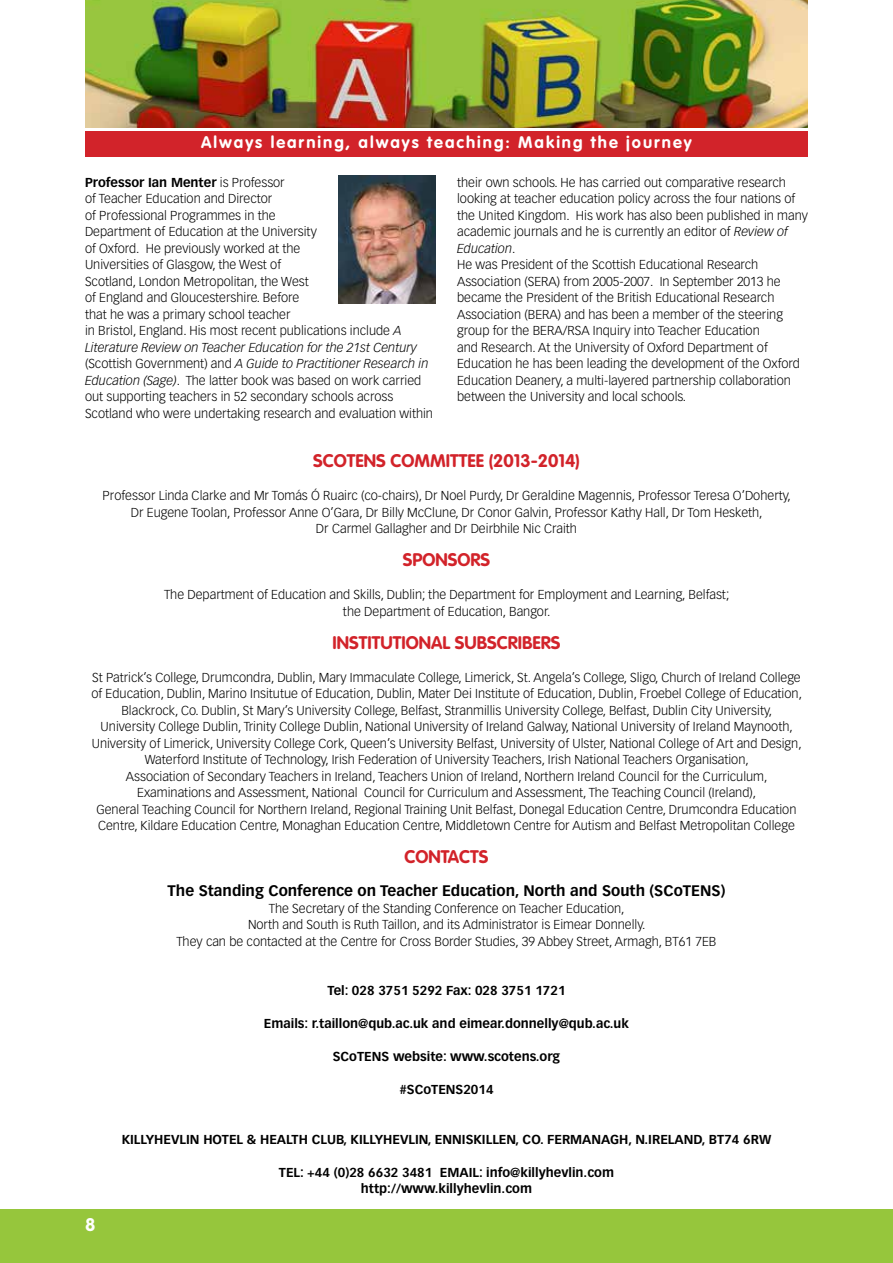
<style>
.page{position:relative;width:893px;height:1263px;background:#fff}
.page>*{position:absolute;margin:0;border:0;box-sizing:border-box;transform-origin:0 0}
.t1{font:700 18px "VAG Rounded";color:#d2232a}
.t2{font:700 18px "VAG Rounded";color:#fff}
.t3{font:700 16.5px "VAG Rounded";letter-spacing:.12em;color:#fff}
.t4{font:700 15px "Vectora LH";color:#000}
.t5{font:300 12.75px/16.5px "Vectora LH";color:#000;text-align:center}
.t6{font:700 12.75px/16.5px "Vectora LH";color:#000;text-align:center}
.s1{font-weight:700}
.s2{font-style:italic}
</style>
<div class="page">
<img style="left:85px;top:0;width:723px;height:127px">
<div style="left:85px;top:132px;width:723px;height:25px;background:#d2232a"></div>
<div style="left:0;top:1210px;width:893px;height:53px;background:#96c63c"></div>
<img style="left:338px;top:176px;width:98px;height:127px">
<p class="t3" style="left:201px;top:133px;width:492px">Always learning, always teaching: Making the journey</p>
<p class="t5" style="left:85px;top:174px;width:350px;text-align:left"><span class="s1">Professor Ian Menter</span> is Professor<br>of Teacher Education and Director<br>of Professional Programmes in the<br>Department of Education at the University<br>of Oxford. He previously worked at the<br>Universities of Glasgow, the West of<br>Scotland, London Metropolitan, the West<br>of England and Gloucestershire. Before<br>that he was a primary school teacher<br>in Bristol, England. His most recent publications include <span class="s2">A Literature Review on Teacher Education for the 21st Century </span>(Scottish Government) and <span class="s2">A Guide to Practitioner Research in Education (Sage)</span>. The latter book was based on work carried out supporting teachers in 52 secondary schools across Scotland who were undertaking research and evaluation within</p>
<p class="t5" style="left:457px;top:174px;width:352px;text-align:left">their own schools. He has carried out comparative research looking at teacher education policy across the four nations of the United Kingdom. His work has also been published in many academic journals and he is currently an editor of <span class="s2">Review of Education</span>.<br>He was President of the Scottish Educational Research Association (SERA) from 2005-2007. In September 2013 he became the President of the British Educational Research Association (BERA) and has been a member of the steering group for the BERA/RSA Inquiry into Teacher Education<br>and Research. At the University of Oxford Department of Education he has been leading the development of the Oxford Education Deanery, a multi-layered partnership collaboration between the University and local schools.</p>
<h1 class="t1" style="left:313px;top:450px;width:268px">SCOTENS COMMITTEE (2013-2014)</h1>
<p class="t5" style="left:103px;top:487px;width:690px">Professor Linda Clarke and Mr Tomás Ó Ruairc (co-chairs), Dr Noel Purdy, Dr Geraldine Magennis, Professor Teresa O’Doherty,<br>Dr Eugene Toolan, Professor Anne O’Gara, Dr Billy McClune, Dr Conor Galvin, Professor Kathy Hall, Dr Tom Hesketh,<br>Dr Carmel Gallagher and Dr Deirbhile Nic Craith</p>
<h1 class="t1" style="left:403px;top:549px;width:89px">SPONSORS</h1>
<p class="t5" style="left:164px;top:586px;width:567px">The Department of Education and Skills, Dublin; the Department for Employment and Learning, Belfast; the Department of Education, Bangor.</p>
<h1 class="t1" style="left:332px;top:632px;width:230px">INSTITUTIONAL SUBSCRIBERS</h1>
<p class="t5" style="left:91px;top:669px;width:712px">St Patrick’s College, Drumcondra, Dublin, Mary Immaculate College, Limerick, St. Angela’s College, Sligo, Church of Ireland College of Education, Dublin, Marino Insitutue of Education, Dublin, Mater Dei Institute of Education, Dublin, Froebel College of Education, Blackrock, Co. Dublin, St Mary’s University College, Belfast, Stranmillis University College, Belfast, Dublin City University,<br>University College Dublin, Trinity College Dublin, National University of Ireland Galway, National University of Ireland Maynooth, University of Limerick, University College Cork, Queen’s University Belfast, University of Ulster, National College of Art and Design, Waterford Institute of Technology, Irish Federation of University Teachers, Irish National Teachers Organisation,<br>Association of Secondary Teachers in Ireland, Teachers Union of Ireland, Northern Ireland Council for the Curriculum, Examinations and Assessment, National Council for Curriculum and Assessment, The Teaching Council (Ireland),<br>General Teaching Council for Northern Ireland, Regional Training Unit Belfast, Donegal Education Centre, Drumcondra Education Centre, Kildare Education Centre, Monaghan Education Centre, Middletown Centre for Autism and Belfast Metropolitan College</p>
<h1 class="t2" style="left:85px;top:1214px;width:12px">8</h1>
<h1 class="t1" style="left:404px;top:846px;width:85px">CONTACTS</h1>
<p class="t4" style="left:168px;top:882px;width:559px">The Standing Conference on Teacher Education, North and South (SCoTENS)</p>
<p class="t5" style="left:176px;top:900px;width:542px">The Secretary of the Standing Conference on Teacher Education,<br>North and South is Ruth Taillon, and its Administrator is Eimear Donnelly.<br>They can be contacted at the Centre for Cross Border Studies, 39 Abbey Street, Armagh, BT61 7EB</p>
<p class="t6" style="left:327px;top:982px;width:240px">Tel: 028 3751 5292 Fax: 028 3751 1721</p>
<p class="t6" style="left:264px;top:1015px;width:366px">Emails: r.taillon@qub.ac.uk and eimear.donnelly@qub.ac.uk</p>
<p class="t6" style="left:333px;top:1048px;width:229px">SCoTENS website: www.scotens.org</p>
<p class="t6" style="left:399px;top:1081px;width:96px">#SCoTENS2014</p>
<p class="t6" style="left:122px;top:1131px;width:651px">KILLYHEVLIN HOTEL &amp; HEALTH CLUB, KILLYHEVLIN, ENNISKILLEN, CO. FERMANAGH, N.IRELAND, BT74 6RW</p>
<p class="t6" style="left:279px;top:1164px;width:337px">TEL: +44 (0)28 6632 3481 EMAIL: info@killyhevlin.com http://www.killyhevlin.com</p>
</div>
